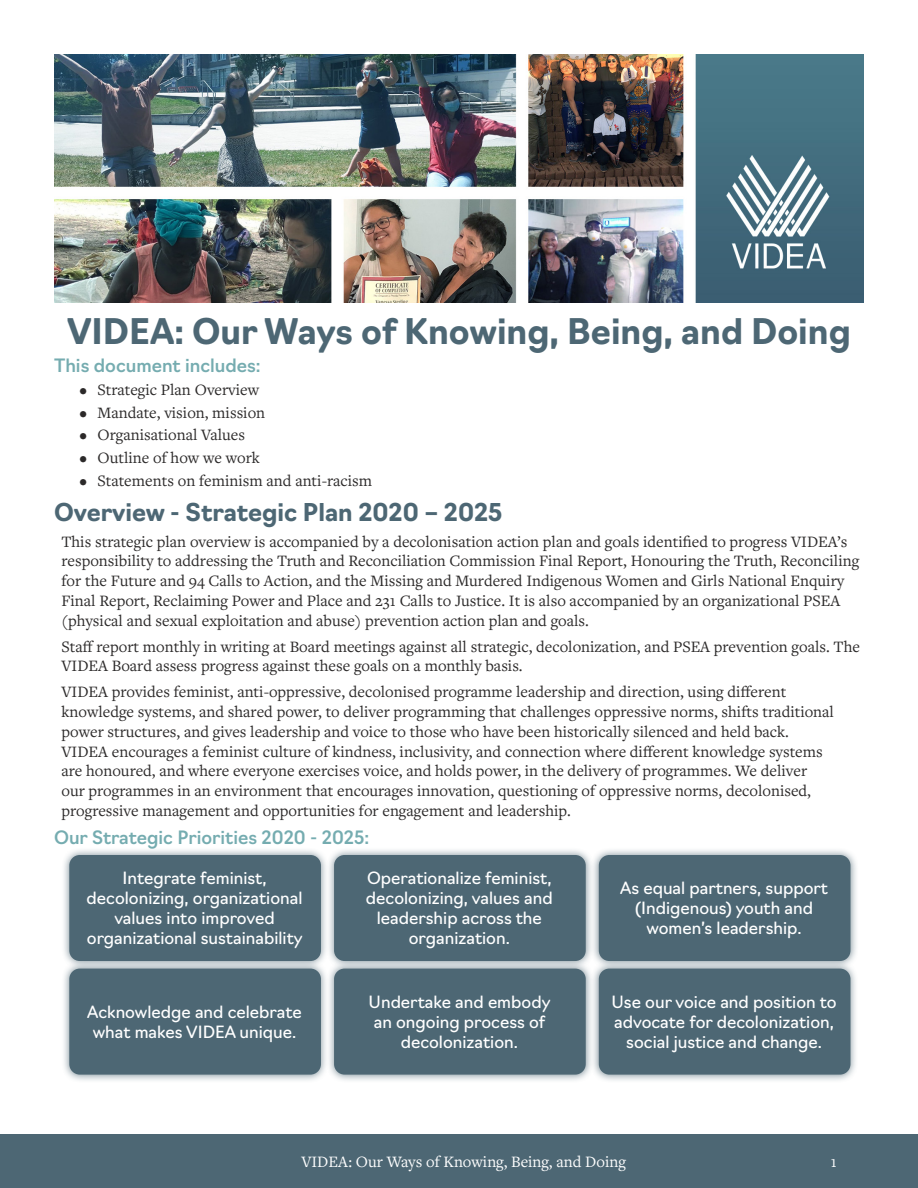
<style>
.page{position:relative;width:918px;height:1188px;background:#fff}
.page>*{position:absolute;margin:0;border:0;box-sizing:border-box;transform-origin:0 0}
.t1{font:700 34.5px "Navigo";color:#4d6774}
.sectionheading{font:700 24px "Navigo";color:#4d6774}
.t2{font:500 18px "Navigo";color:#75acb0}
.t3{font:16.5px/19.8px "Freight Text Pro";color:#2b2929}
.t4{font:16.5px/19.8px "Navigo";color:#fff;text-align:center}
.t5{font:16.5px "Freight Text Pro";color:#fff}
</style>
<div class="page">
<div style="left:0;top:1134px;width:918px;height:54px;background:#4d6774"></div>
<div style="left:61px;top:847px;width:268px;height:122px;background:#4d6774;opacity:.75"></div>
<div style="left:69px;top:855px;width:252px;height:106px;background:#4d6774;border-radius:11px"></div>
<div style="left:61px;top:960px;width:268px;height:123px;background:#4d6774;opacity:.75"></div>
<div style="left:69px;top:969px;width:252px;height:106px;background:#4d6774;border-radius:11px"></div>
<div style="left:326px;top:847px;width:268px;height:122px;background:#4d6774;opacity:.75"></div>
<div style="left:334px;top:855px;width:252px;height:106px;background:#4d6774;border-radius:11px"></div>
<div style="left:326px;top:960px;width:268px;height:123px;background:#4d6774;opacity:.75"></div>
<div style="left:334px;top:969px;width:252px;height:106px;background:#4d6774;border-radius:11px"></div>
<div style="left:591px;top:847px;width:268px;height:122px;background:#4d6774;opacity:.75"></div>
<div style="left:599px;top:855px;width:251px;height:106px;background:#4d6774;border-radius:11px"></div>
<div style="left:591px;top:960px;width:268px;height:123px;background:#4d6774;opacity:.75"></div>
<div style="left:599px;top:969px;width:251px;height:106px;background:#4d6774;border-radius:11px"></div>
<img style="left:54px;top:54px;width:810px;height:248px">
<p class="t1" style="left:67px;top:305px;width:785px">VIDEA: Our Ways of Knowing, Being, and Doing</p>
<p class="t2" style="left:54px;top:351px;width:208px">This document includes:</p>
<p class="t3" style="left:80px;top:379px;width:181px">• Strategic Plan Overview</p>
<p class="t3" style="left:80px;top:402px;width:187px">• Mandate, vision, mission</p>
<p class="t3" style="left:80px;top:425px;width:167px">• Organisational Values</p>
<p class="t3" style="left:80px;top:447px;width:182px">• Outline of how we work</p>
<p class="t3" style="left:80px;top:470px;width:294px">• Statements on feminism and anti-racism</p>
<p class="sectionheading" style="left:54px;top:493px;width:450px">Overview - Strategic Plan 2020 – 2025</p>
<p class="t3" style="left:62px;top:531px;width:799px">This strategic plan overview is accompanied by a decolonisation action plan and goals identified to progress VIDEA’s responsibility to addressing the Truth and Reconciliation Commission Final Report, Honouring the Truth, Reconciling for the Future and 94 Calls to Action, and the Missing and Murdered Indigenous Women and Girls National Enquiry Final Report, Reclaiming Power and Place and 231 Calls to Justice. It is also accompanied by an organizational PSEA (physical and sexual exploitation and abuse) prevention action plan and goals.</p>
<p class="t3" style="left:62px;top:636px;width:800px">Staff report monthly in writing at Board meetings against all strategic, decolonization, and PSEA prevention goals. The<br>VIDEA Board assess progress against these goals on a monthly basis.</p>
<p class="t3" style="left:62px;top:681px;width:774px">VIDEA provides feminist, anti-oppressive, decolonised programme leadership and direction, using different knowledge systems, and shared power, to deliver programming that challenges oppressive norms, shifts traditional power structures, and gives leadership and voice to those who have been historically silenced and held back.<br>VIDEA encourages a feminist culture of kindness, inclusivity, and connection where different knowledge systems are honoured, and where everyone exercises voice, and holds power, in the delivery of programmes. We deliver our programmes in an environment that encourages innovation, questioning of oppressive norms, decolonised, progressive management and opportunities for engagement and leadership.</p>
<p class="t2" style="left:54px;top:823px;width:317px">Our Strategic Priorities 2020 - 2025:</p>
<p class="t4" style="left:87px;top:867px;width:217px">Integrate feminist, decolonizing, organizational values into improved organizational sustainability</p>
<p class="t4" style="left:366px;top:867px;width:188px">Operationalize feminist, decolonizing, values and leadership across the organization.</p>
<p class="t4" style="left:620px;top:877px;width:209px">As equal partners, support (Indigenous) youth and women’s leadership.</p>
<p class="t4" style="left:87px;top:1001px;width:216px">Acknowledge and celebrate what makes VIDEA unique.</p>
<p class="t4" style="left:369px;top:991px;width:183px">Undertake and embody an ongoing process of decolonization.</p>
<p class="t4" style="left:611px;top:991px;width:227px">Use our voice and position to advocate for decolonization, social justice and change.</p>
<p class="t5" style="left:301px;top:1151px;width:326px">VIDEA: Our Ways of Knowing, Being, and Doing</p>
<p class="t5" style="left:831px;top:1151px;width:8px">1</p>
</div>
